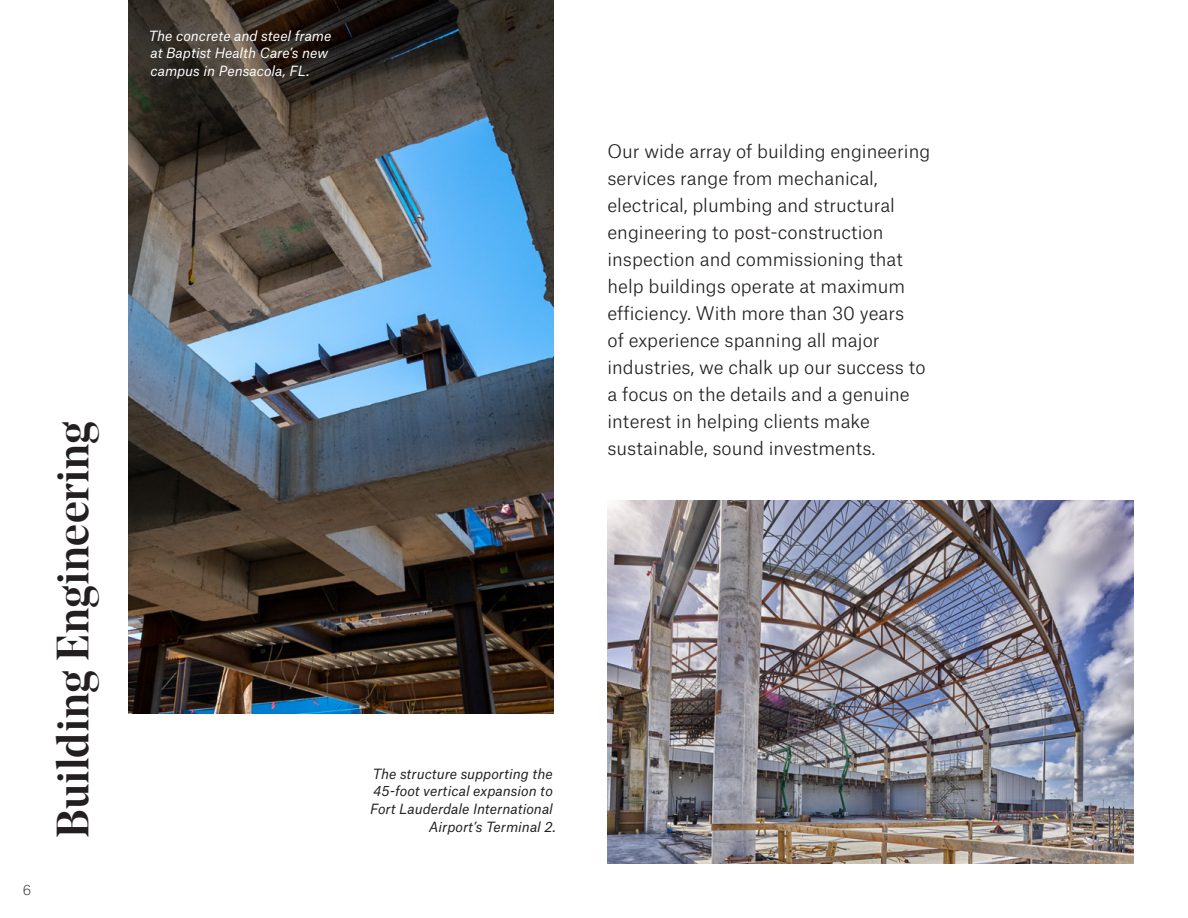
<style>
.page{position:relative;width:1188px;height:918px;background:#fff}
.page>*{position:absolute;margin:0;border:0;box-sizing:border-box;transform-origin:0 0}
.H2__Noe{font:500 45px "Noe Display";color:#231f20}
.Body_Copy{font:300 18px/27px "Atlas Grotesk";color:#231f20}
.Caption-under__s{font:italic 13.5px/18px "Atlas Grotesk";color:#231f20;text-align:right}
.Caption-under__s-2{font:italic 13.5px/18px "Atlas Grotesk";color:#fff}
.t1{font:100 13.5px "Atlas Grotesk";color:#231f20}
</style>
<div class="page">
<img style="left:608px;top:500px;width:526px;height:364px">
<img style="left:128px;top:0;width:426px;height:713px">
<p class="Caption-under__s-2" style="left:149px;top:25px;width:184px">The concrete and steel frame at Baptist Health Care’s new campus in Pensacola, FL.</p>
<p class="t1" style="left:23px;top:880px;width:10px">6</p>
<p class="H2__Noe" style="left:45px;top:838px;width:418px;rotate:-90deg">Building Engineering</p>
<p class="Caption-under__s" style="left:370px;top:763px;width:187px">The structure supporting the<br>45-foot vertical expansion to<br>Fort Lauderdale International<br>Airport’s Terminal 2.</p>
<p class="Body_Copy" style="left:608px;top:135px;width:324px">Our wide array of building engineering services range from mechanical, electrical, plumbing and structural engineering to post-construction inspection and commissioning that help buildings operate at maximum efficiency. With more than 30 years<br>of experience spanning all major</p>
<p class="Body_Copy" style="left:608px;top:351px;width:320px">industries, we chalk up our success to a focus on the details and a genuine interest in helping clients make sustainable, sound investments.</p>
</div>
